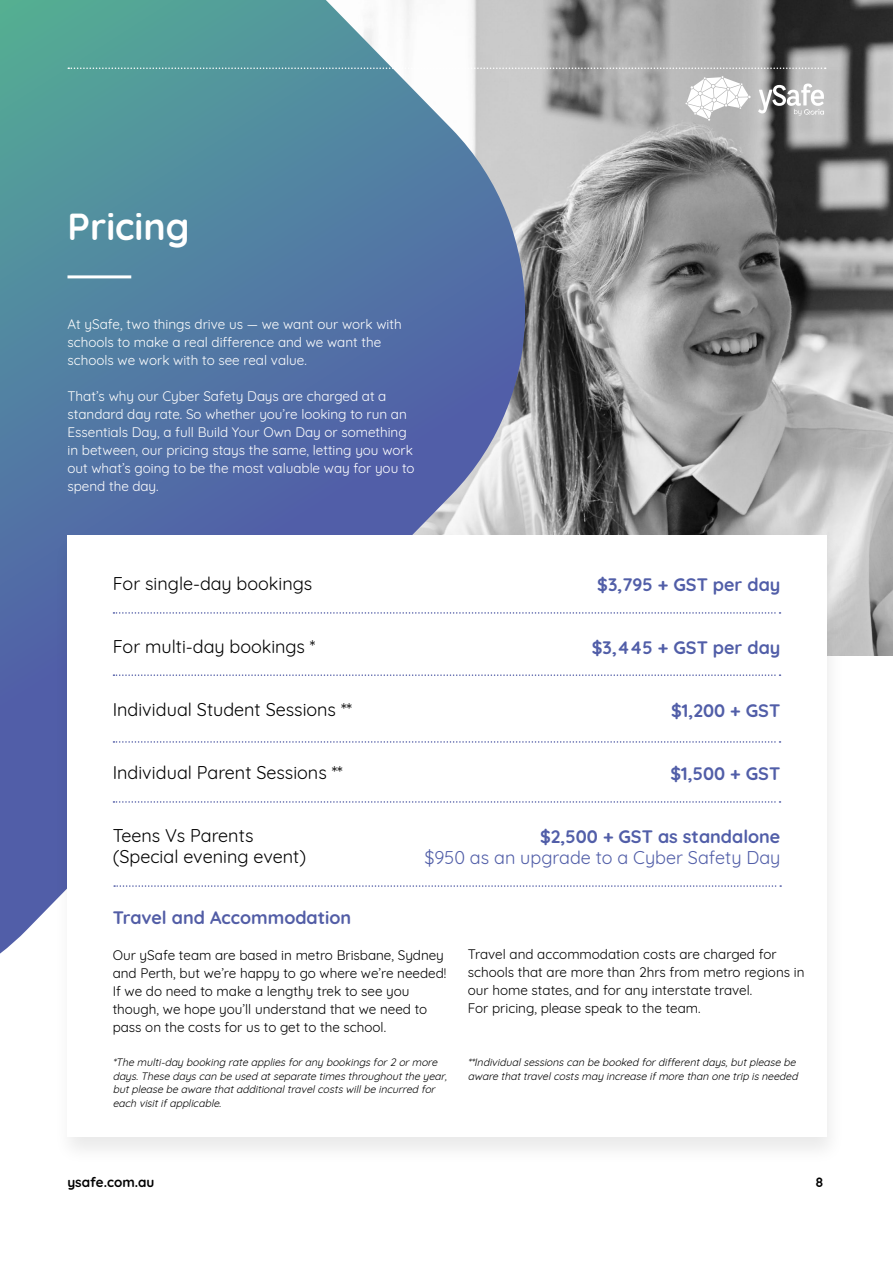
<style>
.page{position:relative;width:893px;height:1263px;background:#fff}
.page>*{position:absolute;margin:0;border:0;box-sizing:border-box;transform-origin:0 0}
.t1{font:700 37.5px "Quicksand";color:#fff}
.t2{font:18px/21px "Quicksand";color:#000}
.t3{font:700 18px "Quicksand";color:#515ea8}
.t4{font:18px "Quicksand";color:#515ea8}
.t5{font:700 18px "Quicksand";color:#525da6}
.t6{font:13.5px/18px "Quicksand";color:#000}
.t7{font:13.5px/18px "Quicksand";color:#fff}
.t8{font:700 13.5px "Quicksand";color:#000}
.t9{font:italic 10.5px/13.5px "Quicksand";color:#000}
</style>
<div class="page">
<img style="left:550px;top:0;width:343px;height:655px">
<svg style="left:0;top:0;width:550px;height:953px;background:#6387a8"></svg>
<div style="left:53px;top:530px;width:793px;height:635px;background:#000;opacity:.09"></div>
<div style="left:68px;top:536px;width:759px;height:601px;background:#fff"></div>
<svg style="left:113px;top:612px;width:667px;height:2px"></svg>
<svg style="left:113px;top:674px;width:667px;height:2px"></svg>
<svg style="left:113px;top:741px;width:667px;height:2px"></svg>
<svg style="left:113px;top:801px;width:667px;height:2px"></svg>
<svg style="left:114px;top:885px;width:667px;height:2px"></svg>
<hr style="left:68px;top:275px;width:63px;height:3px;background:#fff">
<svg style="left:68px;top:67px;width:758px;height:2px"></svg>
<svg style="left:680px;top:76px;width:144px;height:58px"></svg>
<h1 class="t1" style="left:68px;top:196px;width:123px">Pricing</h1>
<p class="t7" style="left:68px;top:314px;width:336px">At ySafe, two things drive us — we want our work with schools to make a real difference and we want the schools we work with to see real value.</p>
<p class="t7" style="left:68px;top:386px;width:349px">That’s why our Cyber Safety Days are charged at a standard day rate. So whether you’re looking to run an Essentials Day, a full Build Your Own Day or something in between, our pricing stays the same, letting you work out what’s going to be the most valuable way for you to spend the day.</p>
<h2 class="t2" style="left:113px;top:571px;width:201px">For single-day bookings</h2>
<h2 class="t3" style="left:597px;top:570px;width:184px">$3,795 + GST per day</h2>
<h2 class="t2" style="left:113px;top:634px;width:204px">For multi-day bookings *</h2>
<h2 class="t3" style="left:592px;top:633px;width:190px">$3,445 + GST per day</h2>
<h2 class="t2" style="left:113px;top:697px;width:241px">Individual Student Sessions **</h2>
<h2 class="t3" style="left:671px;top:696px;width:111px">$1,200 + GST</h2>
<h2 class="t2" style="left:113px;top:760px;width:232px">Individual Parent Sessions **</h2>
<h2 class="t3" style="left:670px;top:759px;width:111px">$1,500 + GST</h2>
<h2 class="t2" style="left:113px;top:823px;width:195px">Teens Vs Parents (Special evening event)</h2>
<h2 class="t3" style="left:540px;top:822px;width:242px">$2,500 + GST as standalone</h2>
<h2 class="t4" style="left:424px;top:844px;width:357px">$950 as an upgrade to a Cyber Safety Day</h2>
<h2 class="t5" style="left:113px;top:903px;width:240px">Travel and Accommodation</h2>
<p class="t6" style="left:113px;top:945px;width:335px">Our ySafe team are based in metro Brisbane, Sydney and Perth, but we’re happy to go where we’re needed!<br>If we do need to make a lengthy trek to see you though, we hope you’ll understand that we need to pass on the costs for us to get to the school.</p>
<p class="t6" style="left:468px;top:943px;width:338px">Travel and accommodation costs are charged for schools that are more than 2hrs from metro regions in our home states, and for any interstate travel.<br>For pricing, please speak to the team.</p>
<p class="t9" style="left:113px;top:1055px;width:339px">*The multi-day booking rate appliesforany bookingsfor2 ormore days.These dayscan be used atseparate timesthroughoutthe year, butplease be aware thatadditionaltravelcostswillbe incurred for each visitifapplicable.</p>
<p class="t9" style="left:468px;top:1055px;width:334px">**Individualsessionscan be booked fordifferentdays,butplease be aware thattravelcostsmay increase ifmore than one trip isneeded</p>
<p class="t8" style="left:68px;top:1170px;width:88px">ysafe.com.au</p>
<p class="t8" style="left:815px;top:1170px;width:9px">8</p>
</div>
